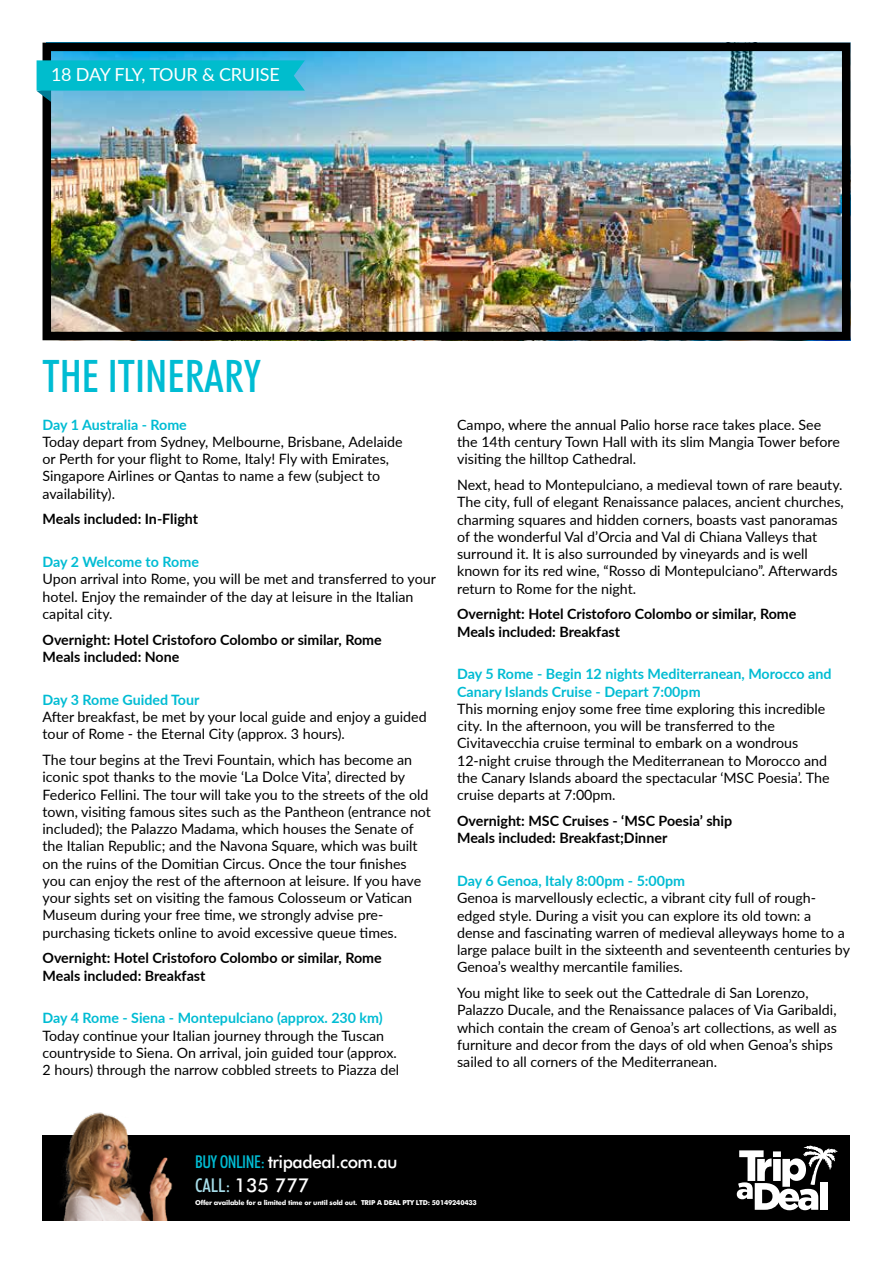
<style>
.page{position:relative;width:893px;height:1263px;background:#fff}
.page>*{position:absolute;margin:0;border:0;box-sizing:border-box;transform-origin:0 0}
.t1{font:500 condensed 45px "Futura BT";color:#00bcd3}
.t2{font:500 19.05px "Futura BT";color:#fff}
.t3{font:18px "Lato";letter-spacing:-.01em;color:#fff}
.t4{font:500 17.7px "Futura BT";letter-spacing:-.03em;color:#fff}
.t5{font:14.25px/17.2px "Lato";color:#000}
.t6{font:700 14.25px/17.2px "Lato";color:#000}
.t7{font:700 14.25px/17.2px "Lato";color:#00bcd3}
.t8{font:700 6.75px "Futura BT";letter-spacing:-.03em;color:#fff}
.s1{font-stretch:condensed;color:#00bcd3}
.s2{font-stretch:condensed;color:#a7dde9}
</style>
<div class="page">
<div style="left:43px;top:1135px;width:807px;height:85px;background:#000"></div>
<img style="left:60px;top:1112px;width:113px;height:108px">
<svg style="left:737px;top:1145px;width:101px;height:65px"></svg>
<img style="left:53px;top:53px;width:787px;height:277px">
<div style="left:43px;top:43px;width:807px;height:297px;border:9px solid #000"></div>
<svg style="left:37px;top:60px;width:268px;height:42px;background:#1fbbd1"></svg>
<p class="t3" style="left:51px;top:62px;width:230px">18 DAY FLY, TOUR &amp; CRUISE</p>
<h1 class="t1" style="left:43px;top:348px;width:220px">THE ITINERARY</h1>
<p class="t7" style="left:43px;top:415px;width:146px">Day 1 Australia - Rome</p>
<p class="t5" style="left:43px;top:432px;width:362px">Today depart from Sydney, Melbourne, Brisbane, Adelaide or Perth for your flight to Rome, Italy! Fly with Emirates, Singapore Airlines or Qantas to name a few (subject to availability).</p>
<p class="t6" style="left:43px;top:510px;width:157px">Meals included: In-Flight</p>
<p class="t7" style="left:43px;top:553px;width:158px">Day 2 Welcome to Rome</p>
<p class="t5" style="left:43px;top:570px;width:395px">Upon arrival into Rome, you will be met and transferred to your hotel. Enjoy the remainder of the day at leisure in the Italian capital city.</p>
<p class="t6" style="left:43px;top:630px;width:341px">Overnight: Hotel Cristoforo Colombo or similar, Rome<br>Meals included: None</p>
<p class="t7" style="left:43px;top:690px;width:158px">Day 3 Rome Guided Tour</p>
<p class="t5" style="left:43px;top:708px;width:386px">After breakfast, be met by your local guide and enjoy a guided tour of Rome - the Eternal City (approx. 3 hours).</p>
<p class="t5" style="left:43px;top:751px;width:390px">The tour begins at the Trevi Fountain, which has become an iconic spot thanks to the movie ‘La Dolce Vita’, directed by Federico Fellini. The tour will take you to the streets of the old town, visiting famous sites such as the Pantheon (entrance not included); the Palazzo Madama, which houses the Senate of the Italian Republic; and the Navona Square, which was built on the ruins of the Domitian Circus. Once the tour finishes you can enjoy the rest of the afternoon at leisure. If you have your sights set on visiting the famous Colosseum or Vatican Museum during your free time, we strongly advise pre&shy;purchasing tickets online to avoid excessive queue times.</p>
<p class="t6" style="left:43px;top:949px;width:341px">Overnight: Hotel Cristoforo Colombo or similar, Rome<br>Meals included: Breakfast</p>
<p class="t7" style="left:43px;top:1009px;width:342px">Day 4 Rome - Siena - Montepulciano (approx. 230 km)</p>
<p class="t5" style="left:43px;top:1026px;width:358px">Today continue your Italian journey through the Tuscan countryside to Siena. On arrival, join guided tour (approx.<br>2 hours) through the narrow cobbled streets to Piazza del</p>
<p class="t5" style="left:457px;top:415px;width:384px">Campo, where the annual Palio horse race takes place. See the 14th century Town Hall with its slim Mangia Tower before visiting the hilltop Cathedral.</p>
<p class="t5" style="left:457px;top:476px;width:388px">Next, head to Montepulciano, a medieval town of rare beauty.<br>The city, full of elegant Renaissance palaces, ancient churches, charming squares and hidden corners, boasts vast panoramas of the wonderful Val d’Orcia and Val di Chiana Valleys that surround it. It is also surrounded by vineyards and is well known for its red wine, “Rosso di Montepulciano”. Afterwards return to Rome for the night.</p>
<p class="t6" style="left:457px;top:605px;width:341px">Overnight: Hotel Cristoforo Colombo or similar, Rome<br>Meals included: Breakfast</p>
<p class="t7" style="left:457px;top:665px;width:376px">Day 5 Rome - Begin 12 nights Mediterranean, Morocco and<br>Canary Islands Cruise - Depart 7:00pm</p>
<p class="t5" style="left:457px;top:699px;width:374px">This morning enjoy some free time exploring this incredible city. In the afternoon, you will be transferred to the Civitavecchia cruise terminal to embark on a wondrous 12-night cruise through the Mediterranean to Morocco and the Canary Islands aboard the spectacular ‘MSC Poesia’. The cruise departs at 7:00pm.</p>
<p class="t6" style="left:457px;top:811px;width:277px">Overnight: MSC Cruises - ‘MSC Poesia’ ship<br>Meals included: Breakfast;Dinner</p>
<p class="t7" style="left:457px;top:871px;width:230px">Day 6 Genoa, Italy 8:00pm - 5:00pm</p>
<p class="t5" style="left:457px;top:889px;width:394px">Genoa is marvellously eclectic, a vibrant city full of rough&shy;edged style. During a visit you can explore its old town: a dense and fascinating warren of medieval alleyways home to a large palace built in the sixteenth and seventeenth centuries by Genoa’s wealthy mercantile families.</p>
<p class="t5" style="left:457px;top:984px;width:381px">You might like to seek out the Cattedrale di San Lorenzo, Palazzo Ducale, and the Renaissance palaces of Via Garibaldi, which contain the cream of Genoa’s art collections, as well as furniture and decor from the days of old when Genoa’s ships sailed to all corners of the Mediterranean.</p>
<p class="t4" style="left:195px;top:1151px;width:204px"><span class="s1">BUY ONLINE:</span> tripadeal.com.au</p>
<h2 class="t2" style="left:195px;top:1173px;width:116px"><span class="s2">CALL:</span> 135 777</h2>
<p class="t8" style="left:195px;top:1199px;width:283px">Offer available for a limited time or until sold out. TRIP A DEAL PTY LTD: 50149240433</p>
</div>
